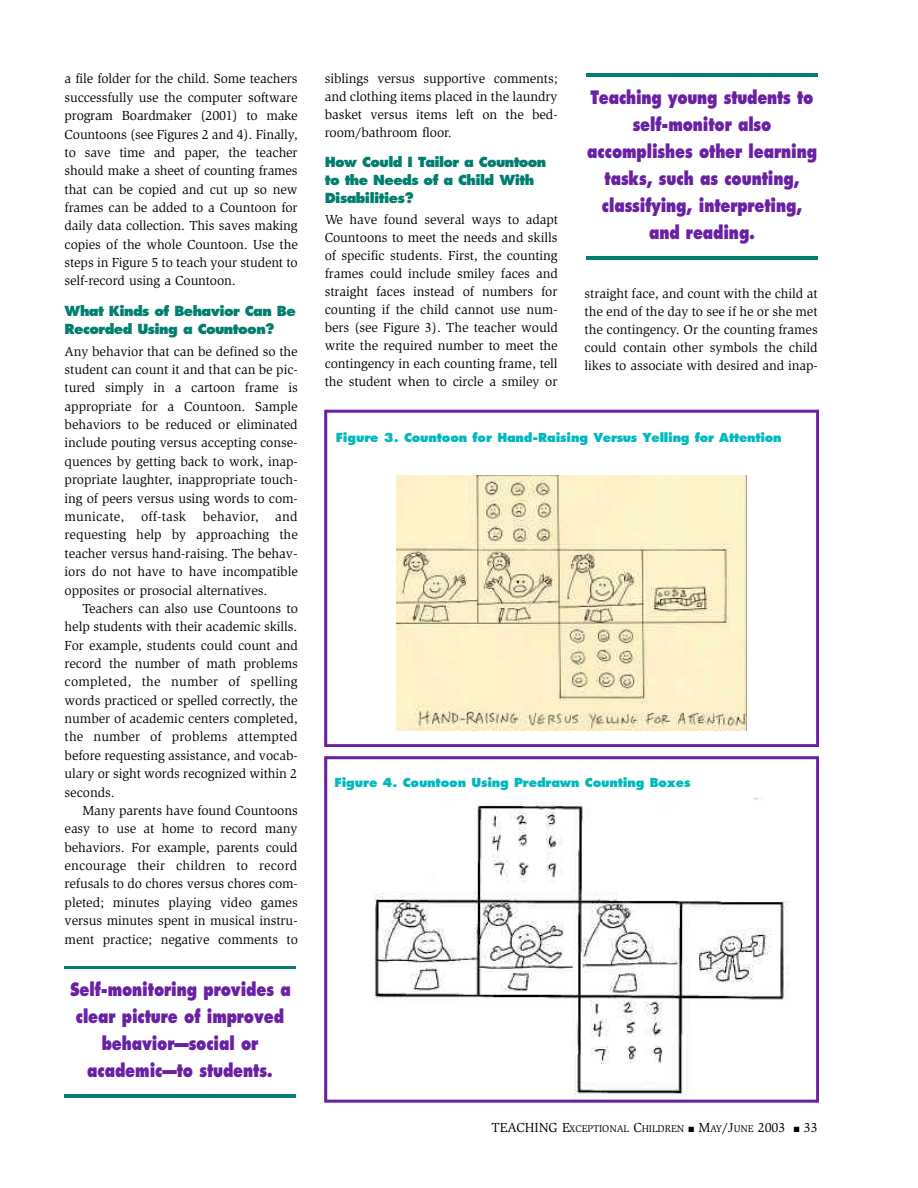
<style>
.page{position:relative;width:918px;height:1188px;background:#fff}
.page>*{position:absolute;margin:0;border:0;box-sizing:border-box;transform-origin:0 0}
.t1{font:800 18px/27px "Futura";letter-spacing:-.01em;color:#6a20a3;text-align:center;scale:.8 1}
.t2{font:13.5px/18.5px "Slimbach";letter-spacing:-.005em;color:#000;text-align:justify}
.t3{font:800 13.5px/18px "Futura";letter-spacing:-.04em;color:#017e6f}
.t4{font:800 12px "Futura";letter-spacing:-.01em;color:#00b9bc}
.t5{font:10.05px "Slimbach";letter-spacing:-.005em;color:#000}
.s1{font-size:13.5px}
</style>
<div class="page">
<svg style="left:324px;top:410px;width:495px;height:337px"></svg>
<div style="left:334px;top:421px;width:467px;height:36px;background:#fff"></div>
<svg style="left:324px;top:756px;width:495px;height:347px"></svg>
<div style="left:333px;top:767px;width:377px;height:33px;background:#fff"></div>
<hr style="left:587px;top:74px;width:231px;height:3px;background:#017e6f">
<hr style="left:587px;top:257px;width:231px;height:3px;background:#017e6f">
<hr style="left:65px;top:966px;width:231px;height:3px;background:#017e6f">
<hr style="left:65px;top:1095px;width:231px;height:3px;background:#017e6f">
<p class="t2" style="left:65px;top:70px;width:235px">a file folder for the child. Some teachers successfully use the computer software program Boardmaker (2001) to make Countoons (see Figures 2 and 4). Finally, to save time and paper, the teacher should make a sheet of counting frames that can be copied and cut up so new frames can be added to a Countoon for daily data collection. This saves making copies of the whole Countoon. Use the steps in Figure 5 to teach your student to self-record using a Countoon.</p>
<p class="t3" style="left:65px;top:302px;width:233px">What Kinds of Behavior Can Be<br>Recorded Using a Countoon?</p>
<p class="t2" style="left:65px;top:342px;width:235px">Any behavior that can be defined so the student can count it and that can be pic&shy;tured simply in a cartoon frame is appropriate for a Countoon. Sample behaviors to be reduced or eliminated include pouting versus accepting conse&shy;quences by getting back to work, inap&shy;propriate laughter, inappropriate touch&shy;ing of peers versus using words to com&shy;municate, off-task behavior, and requesting help by approaching the teacher versus hand-raising. The behav&shy;iors do not have to have incompatible opposites or prosocial alternatives.</p>
<p class="t2" style="left:65px;top:599px;width:235px;text-indent:18px">Teachers can also use Countoons to help students with their academic skills.<br>For example, students could count and record the number of math problems completed, the number of spelling words practiced or spelled correctly, the number of academic centers completed, the number of problems attempted before requesting assistance, and vocab&shy;ulary or sight words recognized within 2 seconds.</p>
<p class="t2" style="left:65px;top:801px;width:235px;text-indent:18px">Many parents have found Countoons easy to use at home to record many behaviors. For example, parents could encourage their children to record refusals to do chores versus chores com&shy;pleted; minutes playing video games versus minutes spent in musical instru&shy;ment practice; negative comments to</p>
<h1 class="t1" style="left:70px;top:976px;width:277px">Self-monitoring provides a clear picture of improved behavior—social or academic—to students.</h1>
<p class="t2" style="left:325px;top:70px;width:235px;line-height:18px">siblings versus supportive comments; and clothing items placed in the laundry basket versus items left on the bed&shy;room/bathroom floor.</p>
<p class="t3" style="left:325px;top:153px;width:223px">How Could I Tailor a Countoon to the Needs of a Child With<br>Disabilities?</p>
<p class="t2" style="left:325px;top:211px;width:235px;line-height:18px">We have found several ways to adapt Countoons to meet the needs and skills of specific students. First, the counting frames could include smiley faces and straight faces instead of numbers for counting if the child cannot use num&shy;bers (see Figure 3). The teacher would write the required number to meet the contingency in each counting frame, tell the student when to circle a smiley or</p>
<h1 class="t1" style="left:587px;top:84px;width:289px">Teaching young students to self-monitor also accomplishes other learning tasks, such as counting, classifying, interpreting, and reading.</h1>
<p class="t2" style="left:585px;top:284px;width:235px;line-height:18px">straight face, and count with the child at the end of the day to see if he or she met the contingency. Or the counting frames could contain other symbols the child likes to associate with desired and inap-</p>
<p class="t4" style="left:336px;top:431px;width:447px">Figure 3. Countoon for Hand-Raising Versus Yelling for Attention</p>
<p class="t4" style="left:335px;top:775px;width:357px">Figure 4. Countoon Using Predrawn Counting Boxes</p>
<p class="t5" style="left:492px;top:1123px;width:328px"><span class="s1">TEACHING E</span>XCEPTIONAL <span class="s1">C</span>HILDREN ■ <span class="s1">M</span>AY<span class="s1">/J</span>UNE <span class="s1">2003</span> ■ <span class="s1">33</span></p>
</div>
